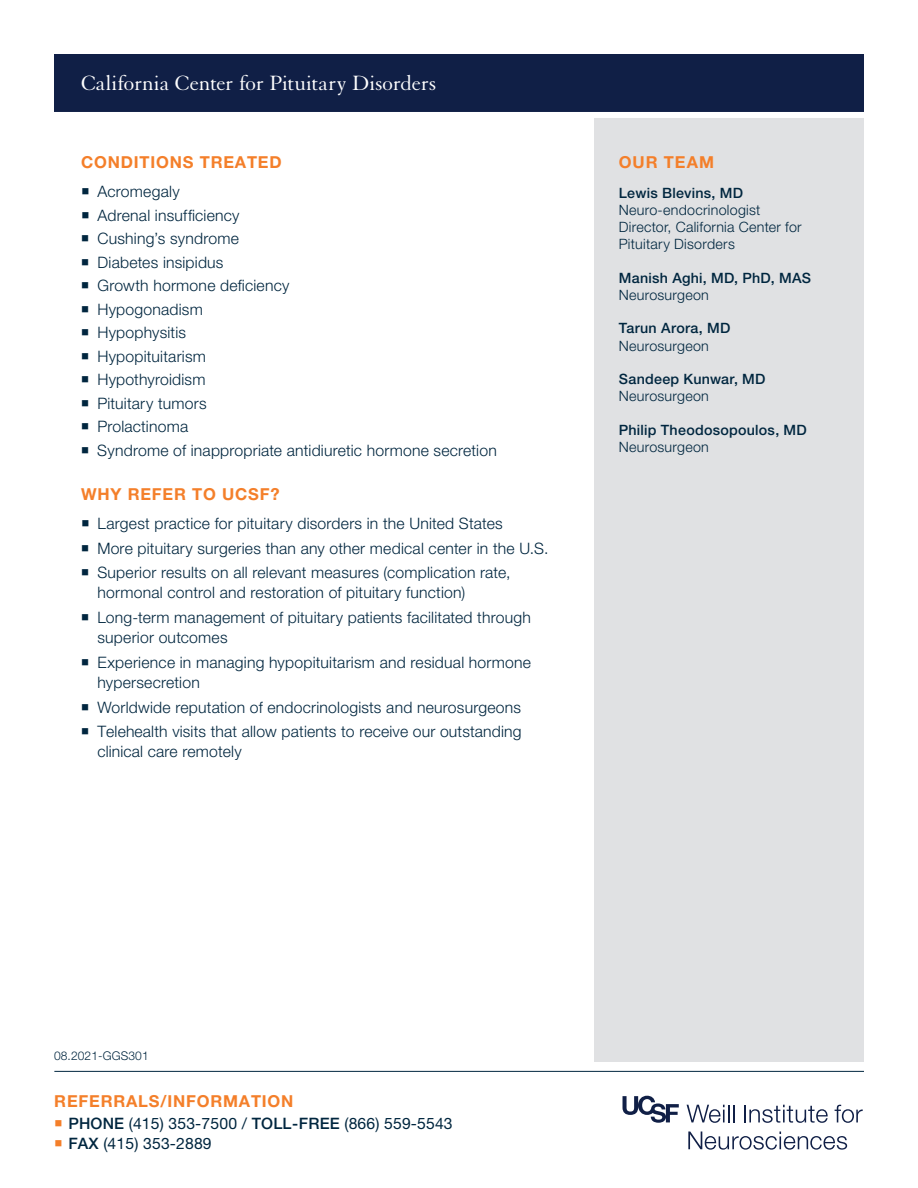
<style>
.page{position:relative;width:918px;height:1188px;background:#fff}
.page>*{position:absolute;margin:0;border:0;box-sizing:border-box;transform-origin:0 0}
.t1{font:22.5px "Granjon LT Std";letter-spacing:-.005em;color:#fff}
.t2{font:700 16.5px "Helvetica Neue LT Std";letter-spacing:.05em;color:#f47f2a}
.t3{font:300 15.75px/20.2px "Helvetica Neue LT Std";letter-spacing:.015em;color:#00263f}
.t4{font:15.75px "Helvetica Neue LT Std";letter-spacing:.01em;color:#00263f}
.t5{font:300 14.25px/17.2px "Helvetica Neue LT Std";letter-spacing:.02em;color:#00263f}
.t6{font:500 14.25px "Helvetica Neue LT Std";letter-spacing:.02em;color:#00263f}
.t7{font:300 12px "Helvetica Neue LT Std";letter-spacing:.01em;color:#00263f}
.s1{color:#f47f2a}
.s2{font-weight:500}
</style>
<div class="page">
<div style="left:594px;top:114px;width:270px;height:948px;background:#e0e1e3"></div>
<div style="left:54px;top:54px;width:809px;height:58px;background:#101f46"></div>
<div style="left:36px;top:112px;width:843px;height:6px;background:#fff"></div>
<hr style="left:54px;top:1071px;width:810px;height:1px;background:#00263f">
<svg style="left:687px;top:1105px;width:47px;height:18px"></svg>
<svg style="left:744px;top:1105px;width:84px;height:18px"></svg>
<svg style="left:835px;top:1105px;width:28px;height:18px"></svg>
<svg style="left:688px;top:1132px;width:159px;height:18px"></svg>
<svg style="left:623px;top:1096px;width:56px;height:27px"></svg>
<h1 class="t1" style="left:81px;top:71px;width:357px">California Center for Pituitary Disorders</h1>
<p class="t2" style="left:81px;top:152px;width:202px">CONDITIONS TREATED</p>
<p class="t3" style="left:81px;top:181px;width:100px">○ Acromegaly</p>
<p class="t3" style="left:81px;top:205px;width:160px">○ Adrenal insufficiency</p>
<p class="t3" style="left:81px;top:228px;width:159px">○ Cushing’s syndrome</p>
<p class="t3" style="left:81px;top:252px;width:144px">○ Diabetes insipidus</p>
<p class="t3" style="left:81px;top:275px;width:210px">○ Growth hormone deficiency</p>
<p class="t3" style="left:81px;top:299px;width:123px">○ Hypogonadism</p>
<p class="t3" style="left:81px;top:322px;width:107px">○ Hypophysitis</p>
<p class="t3" style="left:81px;top:346px;width:127px">○ Hypopituitarism</p>
<p class="t3" style="left:81px;top:369px;width:126px">○ Hypothyroidism</p>
<p class="t3" style="left:81px;top:393px;width:127px">○ Pituitary tumors</p>
<p class="t3" style="left:81px;top:416px;width:109px">○ Prolactinoma</p>
<p class="t3" style="left:81px;top:440px;width:418px">○ Syndrome of inappropriate antidiuretic hormone secretion</p>
<p class="t2" style="left:81px;top:484px;width:200px">WHY REFER TO UCSF?</p>
<p class="t3" style="left:81px;top:513px;width:423px">○ Largest practice for pituitary disorders in the United States</p>
<p class="t3" style="left:81px;top:537px;width:469px">○ More pituitary surgeries than any other medical center in the U.S.</p>
<p class="t3" style="left:97px;top:562px;width:415px;text-indent:-16px">○ Superior results on all relevant measures (complication rate, hormonal control and restoration of pituitary function)</p>
<p class="t3" style="left:97px;top:607px;width:435px;text-indent:-16px">○ Long-term management of pituitary patients facilitated through superior outcomes</p>
<p class="t3" style="left:97px;top:652px;width:435px;text-indent:-16px">○ Experience in managing hypopituitarism and residual hormone hypersecretion</p>
<p class="t3" style="left:81px;top:697px;width:442px">○ Worldwide reputation of endocrinologists and neurosurgeons</p>
<p class="t3" style="left:97px;top:721px;width:426px;text-indent:-16px">○ Telehealth visits that allow patients to receive our outstanding clinical care remotely</p>
<p class="t2" style="left:619px;top:152px;width:97px">OUR TEAM</p>
<p class="t6" style="left:619px;top:184px;width:126px">Lewis Blevins, MD</p>
<p class="t5" style="left:619px;top:201px;width:184px">Neuro-endocrinologist<br>Director, California Center for<br>Pituitary Disorders</p>
<p class="t6" style="left:619px;top:269px;width:194px">Manish Aghi, MD, PhD, MAS</p>
<p class="t5" style="left:619px;top:286px;width:92px">Neurosurgeon</p>
<p class="t6" style="left:619px;top:320px;width:113px">Tarun Arora, MD</p>
<p class="t5" style="left:619px;top:337px;width:92px">Neurosurgeon</p>
<p class="t6" style="left:619px;top:371px;width:148px">Sandeep Kunwar, MD</p>
<p class="t5" style="left:619px;top:387px;width:92px">Neurosurgeon</p>
<p class="t6" style="left:619px;top:421px;width:189px">Philip Theodosopoulos, MD</p>
<p class="t5" style="left:619px;top:438px;width:92px">Neurosurgeon</p>
<p class="t7" style="left:54px;top:1049px;width:96px">08.2021-GGS301</p>
<p class="t2" style="left:54px;top:1091px;width:241px">REFERRALS/INFORMATION</p>
<p class="t4" style="left:54px;top:1114px;width:400px"><span class="s1">○</span> <span class="s2">PHONE</span> (415) 353-7500 / <span class="s2">TOLL-FREE</span> (866) 559-5543</p>
<p class="t4" style="left:54px;top:1134px;width:159px"><span class="s1">○</span> <span class="s2">FAX</span> (415) 353-2889</p>
</div>
